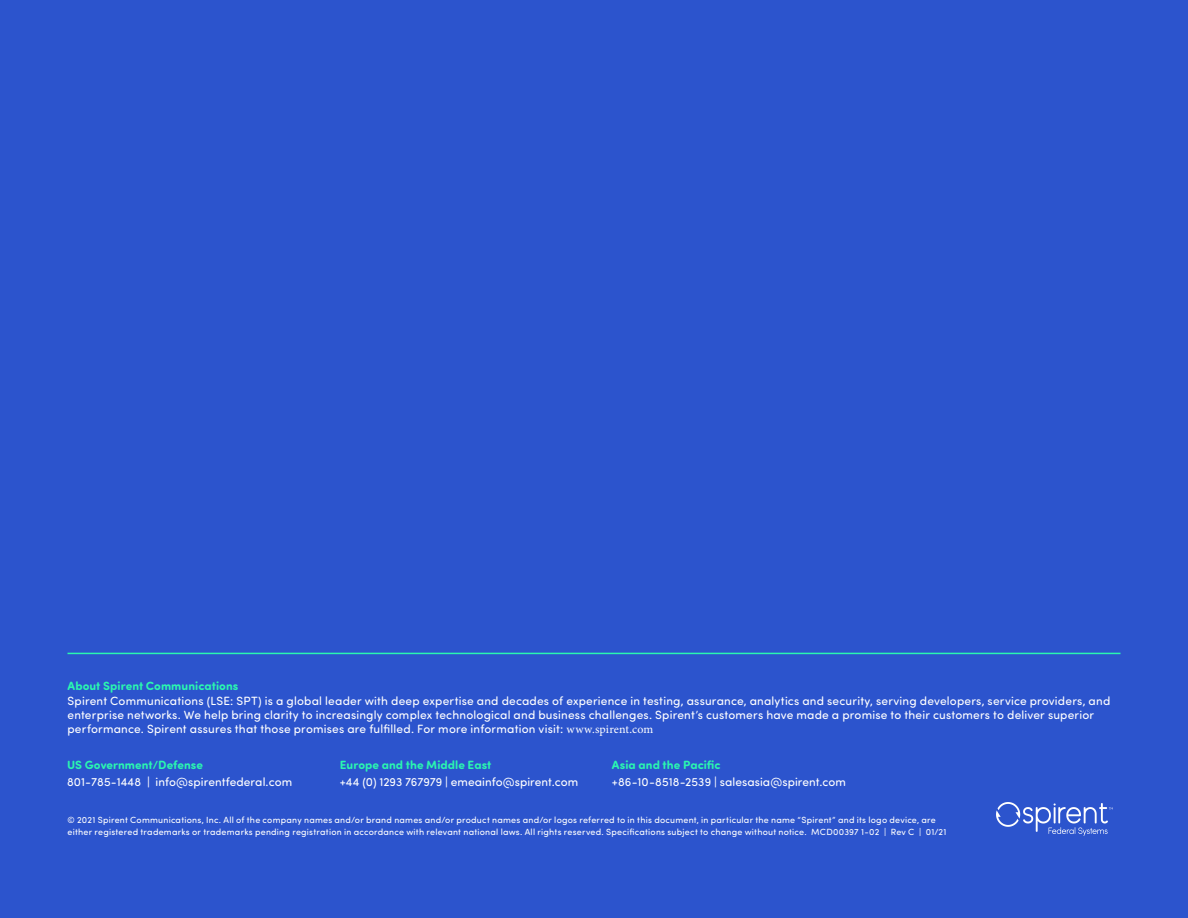
<style>
.page{position:relative;width:1188px;height:918px;background:#2c54cd}
.page>*{position:absolute;margin:0;border:0;box-sizing:border-box;transform-origin:0 0}
.Footer_Body{font:12px/14.4px "Sofia Pro Soft";letter-spacing:.015em;color:#fff}
.Footer_Title{font:700 12px "Sofia Pro Soft";letter-spacing:.005em;color:#2af6b0}
.Body_Text{font:9px/12px "Sofia Pro Soft";letter-spacing:.025em;color:#fff}
.s1{font-family:"Minion Pro"}
.s2{font-weight:700;color:#2af6b0}
</style>
<div class="page">
<hr style="left:68px;top:653px;width:1052px;height:1px;background:#2af6b0">
<img style="left:997px;top:803px;width:116px;height:32px">
<p class="Footer_Title" style="left:67px;top:677px;width:172px">About Spirent Communications</p>
<p class="Footer_Body" style="left:67px;top:693px;width:1044px">Spirent Communications (LSE: SPT) is a global leader with deep expertise and decades of experience in testing, assurance, analytics and security, serving developers, service providers, and enterprise networks. We help bring clarity to increasingly complex technological and business challenges. Spirent’s customers have made a promise to their customers to deliver superior performance. Spirent assures that those promises are fulfilled. For more information visit: <span class="s1">www.spirent.com</span></p>
<p class="Footer_Body" style="left:67px;top:756px;width:227px;line-height:16.5px"><span class="s2">US Government/Defense<br></span>801-785-1448 | info@spirentfederal.com</p>
<p class="Footer_Title" style="left:340px;top:756px;width:153px">Europe and the Middle East</p>
<p class="Footer_Body" style="left:340px;top:774px;width:240px">+44 (0) 1293 767979 | emeainfo@spirent.com</p>
<p class="Footer_Title" style="left:612px;top:756px;width:110px">Asia and the Pacific</p>
<p class="Footer_Body" style="left:612px;top:774px;width:235px">+86-10-8518-2539 | salesasia@spirent.com</p>
<p class="Body_Text" style="left:68px;top:814px;width:880px">© 2021 Spirent Communications, Inc. All of the company names and/or brand names and/or product names and/or logos referred to in this document, in particular the name “Spirent” and its logo device, are either registered trademarks or trademarks pending registration in accordance with relevant national laws. All rights reserved. Specifications subject to change without notice. MCD00397 1-02 | Rev C | 01/21</p>
</div>
